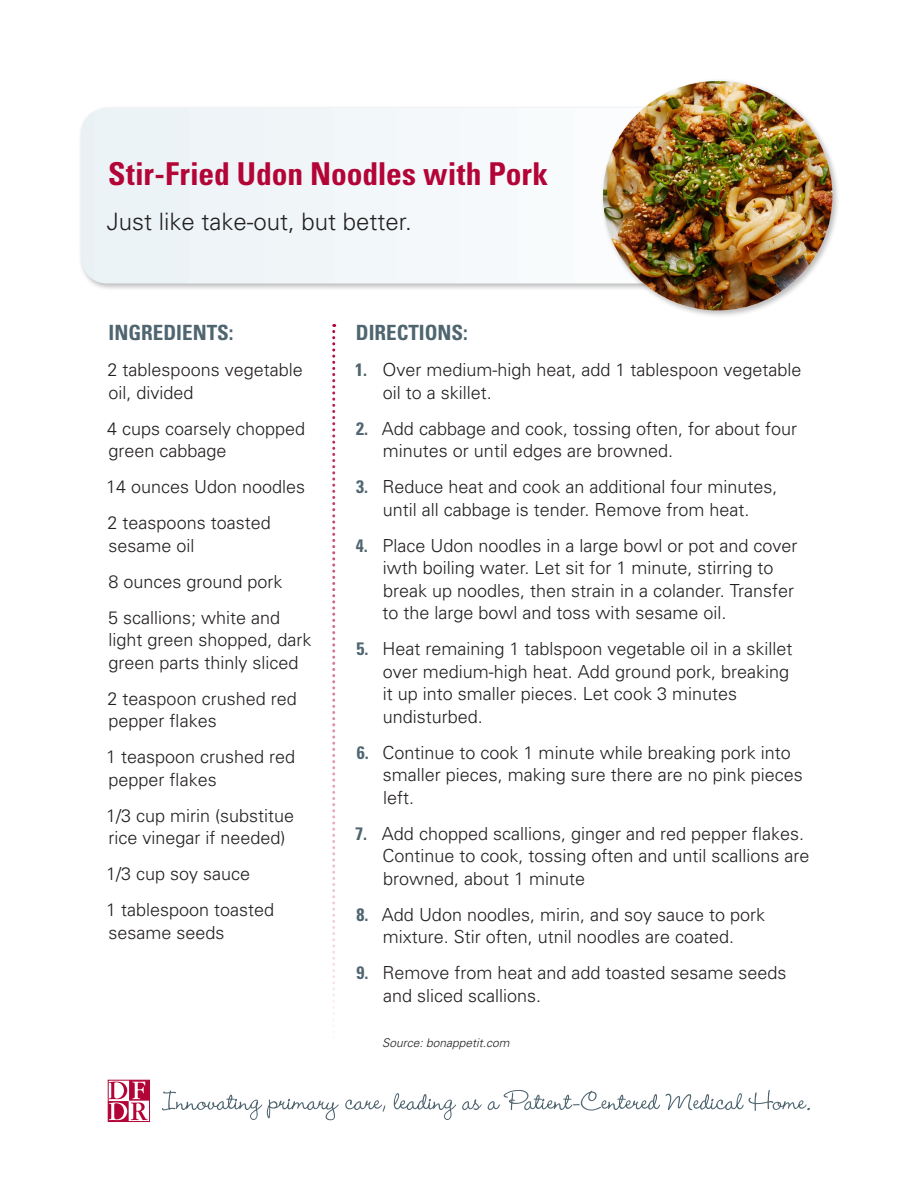
<style>
.page{position:relative;width:918px;height:1188px;background:#fff}
.page>*{position:absolute;margin:0;border:0;box-sizing:border-box;transform-origin:0 0}
.info_1{font:700 condensed 31.5px "Univers";letter-spacing:-.005em;color:#b30437}
.body_copy{font:300 24px "Univers";color:#231f20}
.body_copy-2{font:700 condensed 21px "Univers";color:#4f6570}
.body_copy-3{font:300 18px/22.5px "Univers";color:#231f20}
.t1{font:italic 300 12px "Univers";color:#231f20}
.s1{font-weight:700;font-stretch:condensed;color:#4f6570}
</style>
<div class="page">
<div style="left:78px;top:105px;width:636px;height:186px;background:#231f20;opacity:.3"></div>
<div style="left:81px;top:108px;width:519px;height:176px;background:#f2f7f9"></div>
<svg style="left:108px;top:1080px;width:42px;height:42px"></svg>
<svg style="left:162px;top:1090px;width:648px;height:30px"></svg>
<svg style="left:332px;top:324px;width:3px;height:697px"></svg>
<div style="left:600px;top:78px;width:240px;height:240px;background:#231f20;opacity:.3"></div>
<img style="left:603px;top:81px;width:229px;height:229px;border-radius:115px">
<p class="info_1" style="left:108px;top:155px;width:441px">Stir-Fried Udon Noodles with Pork</p>
<p class="body_copy" style="left:107px;top:207px;width:306px">Just like take-out, but better.</p>
<p class="body_copy-2" style="left:109px;top:320px;width:126px">INGREDIENTS:</p>
<p class="body_copy-3" style="left:108px;top:358px;width:197px">2 tablespoons vegetable oil, divided</p>
<p class="body_copy-3" style="left:107px;top:417px;width:200px">4 cups coarsely chopped green cabbage</p>
<p class="body_copy-3" style="left:106px;top:475px;width:201px">14 ounces Udon noodles</p>
<p class="body_copy-3" style="left:108px;top:511px;width:165px">2 teaspoons toasted sesame oil</p>
<p class="body_copy-3" style="left:108px;top:570px;width:176px">8 ounces ground pork</p>
<p class="body_copy-3" style="left:108px;top:606px;width:205px">5 scallions; white and light green shopped, dark green parts thinly sliced</p>
<p class="body_copy-3" style="left:108px;top:687px;width:191px">2 teaspoon crushed red pepper flakes</p>
<p class="body_copy-3" style="left:106px;top:745px;width:191px">1 teaspoon crushed red pepper flakes</p>
<p class="body_copy-3" style="left:106px;top:804px;width:190px">1/3 cup mirin (substitue rice vinegar if needed)</p>
<p class="body_copy-3" style="left:106px;top:862px;width:146px">1/3 cup soy sauce</p>
<p class="body_copy-3" style="left:106px;top:898px;width:170px">1 tablespoon toasted sesame seeds</p>
<p class="body_copy-2" style="left:356px;top:320px;width:114px">DIRECTIONS:</p>
<p class="body_copy-3" style="left:383px;top:358px;width:420px;text-indent:-28px"><span class="s1">1.</span> Over medium-high heat, add 1 tablespoon vegetable oil to a skillet.</p>
<p class="body_copy-3" style="left:383px;top:417px;width:416px;text-indent:-27px"><span class="s1">2.</span> Add cabbage and cook, tossing often, for about four minutes or until edges are browned.</p>
<p class="body_copy-3" style="left:356px;top:475px;width:423px;text-align:center"><span class="s1">3.</span> Reduce heat and cook an additional four minutes, until all cabbage is tender. Remove from heat.</p>
<p class="body_copy-3" style="left:382px;top:534px;width:417px;text-indent:-27px"><span class="s1">4.</span> Place Udon noodles in a large bowl or pot and cover iwth boiling water. Let sit for 1 minute, stirring to break up noodles, then strain in a colander. Transfer to the large bowl and toss with sesame oil.</p>
<p class="body_copy-3" style="left:383px;top:637px;width:411px;text-indent:-26px"><span class="s1">5.</span> Heat remaining 1 tablspoon vegetable oil in a skillet over medium-high heat. Add ground pork, breaking it up into smaller pieces. Let cook 3 minutes undisturbed.</p>
<p class="body_copy-3" style="left:383px;top:741px;width:422px;text-indent:-26px"><span class="s1">6.</span> Continue to cook 1 minute while breaking pork into smaller pieces, making sure there are no pink pieces left.</p>
<p class="body_copy-3" style="left:383px;top:822px;width:428px;text-indent:-28px"><span class="s1">7.</span> Add chopped scallions, ginger and red pepper flakes.<br>Continue to cook, tossing often and until scallions are browned, about 1 minute</p>
<p class="body_copy-3" style="left:357px;top:903px;width:410px;text-align:center"><span class="s1">8.</span> Add Udon noodles, mirin, and soy sauce to pork mixture. Stir often, utnil noodles are coated.</p>
<p class="body_copy-3" style="left:383px;top:961px;width:405px;text-indent:-26px"><span class="s1">9.</span> Remove from heat and add toasted sesame seeds and sliced scallions.</p>
<p class="t1" style="left:382px;top:1035px;width:129px">Source: bonappetit.com</p>
</div>
